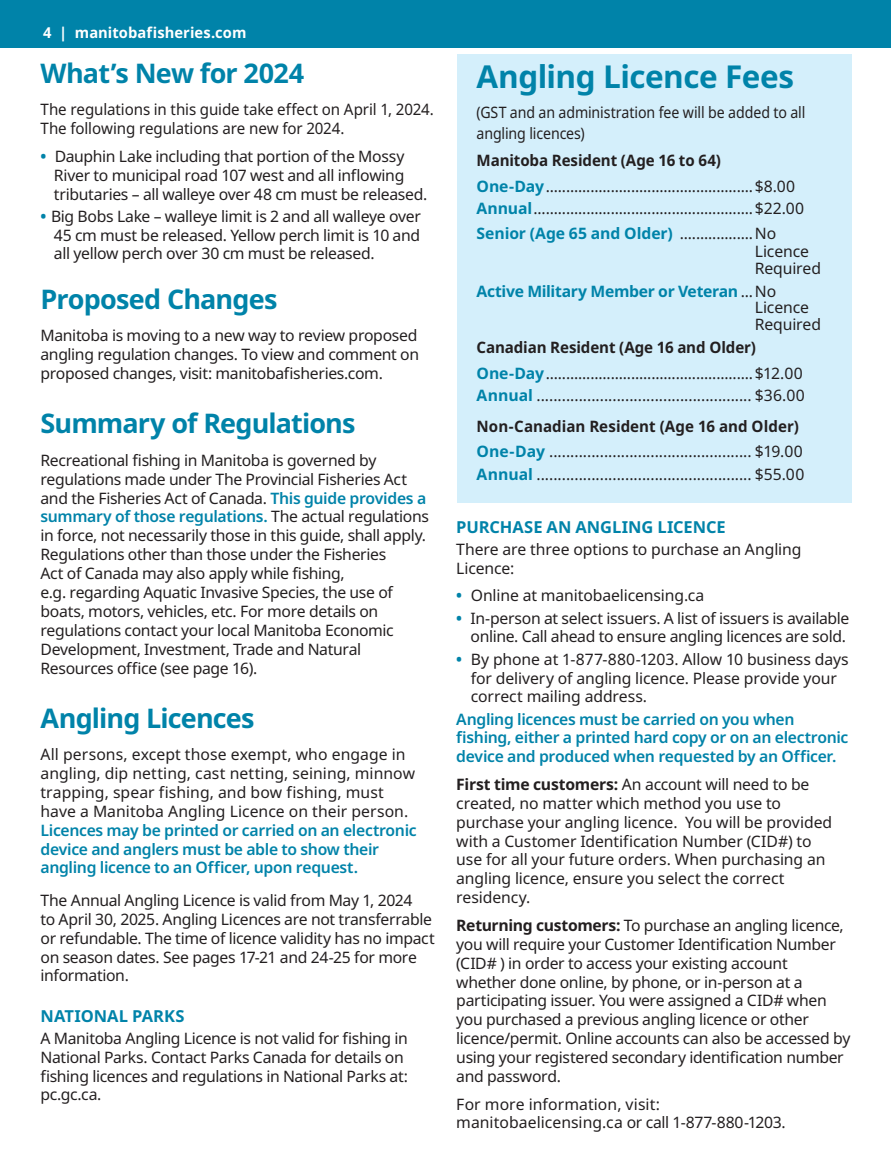
<style>
.page{position:relative;width:891px;height:1161px;background:#fff}
.page>*{position:absolute;margin:0;border:0;box-sizing:border-box;transform-origin:0 0}
.t1{font:700 31.5px "Noto Sans";letter-spacing:-.02em;color:#0083a9}
.Headline{font:700 27px "Noto Sans";letter-spacing:-.03em;color:#0083a9}
.CAPS_small_headline{font:700 16.5px "Noto Sans";color:#0083a9}
.Body_Copy{font:15.75px/18.9px "Noto Sans";letter-spacing:-.02em;color:#231f20}
.Body_Copy-2{font:15.75px/18.9px "Noto Sans";letter-spacing:.005em;color:#231f20}
.Body_Copy-3{font:600 15.75px/18.9px "Noto Sans";letter-spacing:-.02em;color:#0083a9}
.t2{font:700 15.75px "Noto Sans";letter-spacing:-.005em;color:#231f20;scale:.96 1}
.Body_Copy-4{font:15.75px/18.9px "Noto Sans";letter-spacing:-.02em;color:#231f20;scale:.96 1}
.Body_Copy-5{font:15.75px/18.9px "Noto Sans";color:#231f20}
.Body_Copy-6{font:15.75px/21px "Noto Sans";letter-spacing:-.02em;color:#231f20;scale:.9 1}
.t3{font:700 15.75px/16.5px "Noto Sans";letter-spacing:-.02em;color:#0083a9}
.t4{font:700 15px "Noto Sans";letter-spacing:.005em;color:#fff}
.s1{font-weight:700;color:#0083a9}
.s2{font-weight:600;color:#0083a9}
.s3{font-weight:400;color:#231f20}
.s4{font-weight:700}
</style>
<div class="page">
<div style="left:0;top:0;width:891px;height:48px;background:#0083a9"></div>
<div style="left:458px;top:54px;width:394px;height:449px;background:#d4effb"></div>
<p class="t4" style="left:43px;top:22px;width:205px">4 | manitobafisheries.com</p>
<p class="Headline" style="left:40px;top:54px;width:265px">What’s New for 2024</p>
<p class="Body_Copy-4" style="left:40px;top:100px;width:411px">The regulations in this guide take effect on April 1, 2024.<br>The following regulations are new for 2024.</p>
<p class="Body_Copy" style="left:54px;top:147px;width:375px;text-indent:-13px"><span class="s1">•</span> Dauphin Lake including that portion of the Mossy<br>River to municipal road 107 west and all inflowing tributaries – all walleye over 48 cm must be released.</p>
<p class="Body_Copy" style="left:54px;top:207px;width:368px;text-align:justify;text-indent:-13px"><span class="s1">•</span> Big Bobs Lake – walleye limit is 2 and all walleye over 45 cm must be released. Yellow perch limit is 10 and all yellow perch over 30 cm must be released.</p>
<p class="Headline" style="left:40px;top:280px;width:239px">Proposed Changes</p>
<p class="Body_Copy" style="left:40px;top:326px;width:380px;text-align:justify">Manitoba is moving to a new way to review proposed angling regulation changes. To view and comment on proposed changes, visit: manitobafisheries.com.</p>
<p class="Headline" style="left:40px;top:404px;width:317px">Summary of Regulations</p>
<p class="Body_Copy" style="left:40px;top:451px;width:390px">Recreational fishing in Manitoba is governed by regulations made under The Provincial Fisheries Act and the Fisheries Act of Canada. <span class="s2">This guide provides a summary of those regulations.</span> The actual regulations in force, not necessarily those in this guide, shall apply.<br>Regulations other than those under the Fisheries<br>Act of Canada may also apply while fishing,<br>e.g. regarding Aquatic Invasive Species, the use of boats, motors, vehicles, etc. For more details on regulations contact your local Manitoba Economic Development, Investment, Trade and Natural Resources office (see page 16).</p>
<p class="Headline" style="left:40px;top:699px;width:216px">Angling Licences</p>
<p class="Body_Copy-2" style="left:40px;top:745px;width:378px">All persons, except those exempt, who engage in angling, dip netting, cast netting, seining, minnow trapping, spear fishing, and bow fishing, must have a Manitoba Angling Licence on their person.<br><span class="s2">Licences may be printed or carried on an electronic device and anglers must be able to show their angling licence to an Officer, upon request.</span></p>
<p class="Body_Copy" style="left:40px;top:891px;width:396px">The Annual Angling Licence is valid from May 1, 2024<br>to April 30, 2025. Angling Licences are not transferrable or refundable. The time of licence validity has no impact on season dates. See pages 17-21 and 24-25 for more information.</p>
<p class="CAPS_small_headline" style="left:40px;top:1004px;width:146px">NATIONAL PARKS</p>
<p class="Body_Copy" style="left:40px;top:1029px;width:369px">A Manitoba Angling Licence is not valid for fishing in National Parks. Contact Parks Canada for details on fishing licences and regulations in National Parks at: pc.gc.ca.</p>
<p class="t1" style="left:477px;top:54px;width:319px">Angling Licence Fees</p>
<p class="Body_Copy-6" style="left:477px;top:102px;width:367px">(GST and an administration fee will be added to all angling licences)</p>
<p class="t2" style="left:477px;top:150px;width:256px">Manitoba Resident (Age 16 to 64)</p>
<p class="Body_Copy" style="left:477px;top:177px;width:320px"><span class="s1">One-Day</span>...................................................$8.00</p>
<p class="Body_Copy" style="left:477px;top:200px;width:329px"><span class="s1">Annual</span>......................................................$22.00</p>
<p class="Body_Copy" style="left:755px;top:225px;width:56px;line-height:18px;text-indent:-278px"><span class="s1">Senior (Age 65 and Older)</span> ..................No<br>Licence</p>
<p class="Body_Copy" style="left:755px;top:259px;width:68px">Required</p>
<p class="t3" style="left:755px;top:283px;width:68px;text-indent:-278px">Active Military Member or Veteran <span class="s3">...No<br>Licence<br>Required</span></p>
<p class="t2" style="left:477px;top:336px;width:293px">Canadian Resident (Age 16 and Older)</p>
<p class="Body_Copy" style="left:477px;top:364px;width:328px"><span class="s1">One-Day</span>...................................................$12.00</p>
<p class="Body_Copy" style="left:477px;top:386px;width:330px"><span class="s1">Annual</span> ................................................... $36.00</p>
<p class="t2" style="left:477px;top:415px;width:337px">Non-Canadian Resident (Age 16 and Older)</p>
<p class="Body_Copy" style="left:477px;top:443px;width:328px"><span class="s1">One-Day</span> ................................................ $19.00</p>
<p class="Body_Copy" style="left:477px;top:465px;width:329px"><span class="s1">Annual</span> ................................................... $55.00</p>
<p class="CAPS_small_headline" style="left:456px;top:515px;width:271px">PURCHASE AN ANGLING LICENCE</p>
<p class="Body_Copy" style="left:456px;top:540px;width:347px">There are three options to purchase an Angling<br>Licence:</p>
<p class="Body_Copy" style="left:456px;top:587px;width:250px"><span class="s1">•</span> Online at manitobaelicensing.ca</p>
<p class="Body_Copy" style="left:456px;top:609px;width:395px;text-align:right"><span class="s1">•</span> In-person at select issuers. A list of issuers is available online. Call ahead to ensure angling licences are sold.</p>
<p class="Body_Copy" style="left:471px;top:650px;width:380px;text-indent:-14px"><span class="s1">•</span> By phone at 1-877-880-1203. Allow 10 business days for delivery of angling licence. Please provide your correct mailing address.</p>
<p class="Body_Copy-3" style="left:456px;top:710px;width:394px">Angling licences must be carried on you when fishing, either a printed hard copy or on an electronic device and produced when requested by an Officer.</p>
<p class="Body_Copy" style="left:456px;top:775px;width:377px"><span class="s4">First time customers:</span> An account will need to be created, no matter which method you use to purchase your angling licence. You will be provided with a Customer Identification Number (CID#) to use for all your future orders. When purchasing an angling licence, ensure you select the correct residency.</p>
<p class="Body_Copy" style="left:456px;top:916px;width:396px"><span class="s4">Returning customers:</span> To purchase an angling licence, you will require your Customer Identification Number (CID# ) in order to access your existing account whether done online, by phone, or in-person at a participating issuer. You were assigned a CID# when you purchased a previous angling licence or other licence/permit. Online accounts can also be accessed by using your registered secondary identification number and password.</p>
<p class="Body_Copy-5" style="left:456px;top:1095px;width:331px">For more information, visit: manitobaelicensing.ca or call 1-877-880-1203.</p>
</div>
